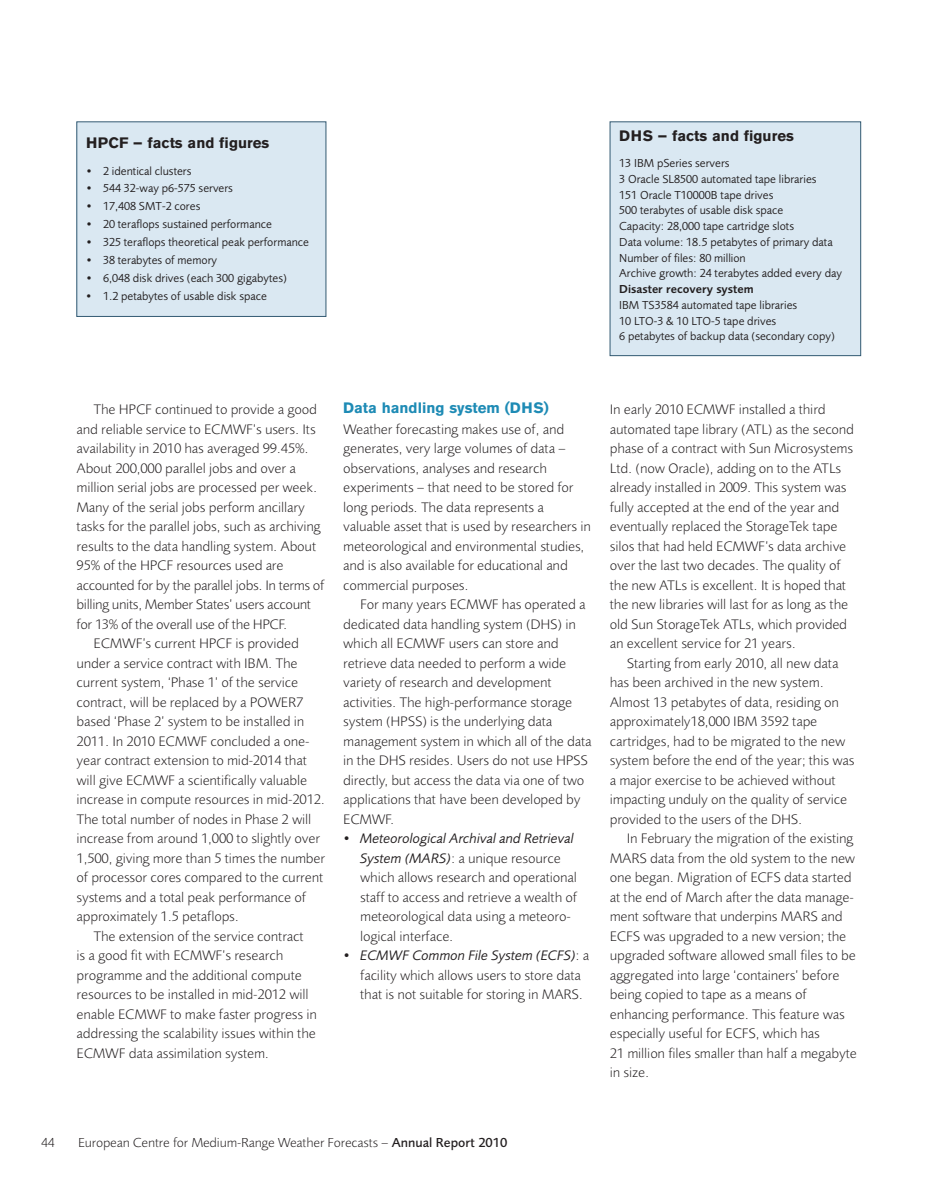
<style>
.page{position:relative;width:936px;height:1191px;background:#fff}
.page>*{position:absolute;margin:0;border:0;box-sizing:border-box;transform-origin:0 0}
.t1{font:700 15px "Akzidenz Grotesk BE";color:#231f20}
.t2{font:700 15px "Akzidenz Grotesk BE";color:#1e8bb5}
.t3{font:300 14.25px/19.5px "Foundry Sans";color:#231f20}
.t4{font:300 13.5px "Foundry Sans";color:#231f20}
.t5{font:12px/15.8px "Foundry Sans";color:#231f20}
.t6{font:600 12px "Foundry Sans";color:#231f20}
.s1{font-weight:400;font-style:italic}
.s2{font-weight:500}
</style>
<div class="page">
<div style="left:610px;top:122px;width:250px;height:234px;background:#dae8f2"></div>
<div style="left:77px;top:122px;width:249px;height:194px;background:#dae8f2"></div>
<p class="t1" style="left:86px;top:134px;width:185px">HPCF – facts and figures</p>
<p class="t5" style="left:86px;top:163px;width:107px">• 2 identical clusters</p>
<p class="t5" style="left:86px;top:181px;width:148px">• 544 32-way p6-575 servers</p>
<p class="t5" style="left:86px;top:199px;width:116px">• 17,408 SMT-2 cores</p>
<p class="t5" style="left:86px;top:216px;width:187px">• 20 teraflops sustained performance</p>
<p class="t5" style="left:86px;top:234px;width:224px">• 325 teraflops theoretical peak performance</p>
<p class="t5" style="left:86px;top:252px;width:133px">• 38 terabytes of memory</p>
<p class="t5" style="left:86px;top:270px;width:202px">• 6,048 disk drives (each 300 gigabytes)</p>
<p class="t5" style="left:86px;top:288px;width:182px">• 1.2 petabytes of usable disk space</p>
<p class="t1" style="left:619px;top:127px;width:176px">DHS – facts and figures</p>
<p class="t5" style="left:619px;top:155px;width:224px">13 IBM pSeries servers<br>3 Oracle SL8500 automated tape libraries<br>151 Oracle T10000B tape drives<br>500 terabytes of usable disk space<br>Capacity: 28,000 tape cartridge slots<br>Data volume: 18.5 petabytes of primary data Number of files: 80 million<br>Archive growth: 24 terabytes added every day</p>
<p class="t6" style="left:619px;top:282px;width:136px">Disaster recovery system</p>
<p class="t5" style="left:619px;top:297px;width:217px">IBM TS3584 automated tape libraries<br>10 LTO-3 &amp; 10 LTO-5 tape drives<br>6 petabytes of backup data (secondary copy)</p>
<p class="t3" style="left:94px;top:400px;width:225px">The HPCF continued to provide a good</p>
<p class="t3" style="left:77px;top:419px;width:240px">and reliable service to ECMWF’s users. Its</p>
<p class="t3" style="left:77px;top:439px;width:233px">availability in 2010 has averaged 99.45%.</p>
<p class="t3" style="left:77px;top:458px;width:221px">About 200,000 parallel jobs and over a</p>
<p class="t3" style="left:77px;top:478px;width:242px">million serial jobs are processed per week.</p>
<p class="t3" style="left:77px;top:497px;width:229px">Many of the serial jobs perform ancillary</p>
<p class="t3" style="left:77px;top:517px;width:245px">tasks for the parallel jobs, such as archiving</p>
<p class="t3" style="left:77px;top:536px;width:241px">results to the data handling system. About</p>
<p class="t3" style="left:77px;top:556px;width:208px">95% of the HPCF resources used are</p>
<p class="t3" style="left:77px;top:575px;width:249px">accounted for by the parallel jobs. In terms of</p>
<p class="t3" style="left:77px;top:595px;width:236px">billing units, Member States’ users account</p>
<p class="t3" style="left:77px;top:614px;width:212px">for 13% of the overall use of the HPCF.</p>
<p class="t3" style="left:94px;top:634px;width:207px">ECMWF’s current HPCF is provided</p>
<p class="t3" style="left:77px;top:653px;width:222px">under a service contract with IBM. The</p>
<p class="t3" style="left:77px;top:673px;width:223px">current system, ‘Phase 1’ of the service</p>
<p class="t3" style="left:77px;top:692px;width:228px">contract, will be replaced by a POWER7</p>
<p class="t3" style="left:77px;top:712px;width:229px">based ‘Phase 2’ system to be installed in</p>
<p class="t3" style="left:77px;top:731px;width:234px">2011. In 2010 ECMWF concluded a one-</p>
<p class="t3" style="left:77px;top:751px;width:232px">year contract extension to mid-2014 that</p>
<p class="t3" style="left:77px;top:770px;width:232px">will give ECMWF a scientifically valuable</p>
<p class="t3" style="left:77px;top:790px;width:250px">increase in compute resources in mid-2012.</p>
<p class="t3" style="left:77px;top:809px;width:236px">The total number of nodes in Phase 2 will</p>
<p class="t3" style="left:77px;top:829px;width:245px">increase from around 1,000 to slightly over</p>
<p class="t3" style="left:77px;top:848px;width:250px">1,500, giving more than 5 times the number</p>
<p class="t3" style="left:77px;top:868px;width:248px">of processor cores compared to the current</p>
<p class="t3" style="left:77px;top:887px;width:231px">systems and a total peak performance of</p>
<p class="t3" style="left:77px;top:907px;width:164px">approximately 1.5 petaflops.</p>
<p class="t3" style="left:94px;top:926px;width:211px">The extension of the service contract</p>
<p class="t3" style="left:77px;top:946px;width:208px">is a good fit with ECMWF’s research</p>
<p class="t3" style="left:77px;top:965px;width:226px">programme and the additional compute</p>
<p class="t3" style="left:77px;top:985px;width:233px">resources to be installed in mid-2012 will</p>
<p class="t3" style="left:77px;top:1004px;width:242px">enable ECMWF to make faster progress in</p>
<p class="t3" style="left:77px;top:1024px;width:241px">addressing the scalability issues within the</p>
<p class="t3" style="left:77px;top:1043px;width:194px">ECMWF data assimilation system.</p>
<p class="t2" style="left:343px;top:399px;width:207px">Data handling system (DHS)</p>
<p class="t3" style="left:343px;top:419px;width:249px">Weather forecasting makes use of, and generates, very large volumes of data – observations, analyses and research experiments – that need to be stored for long periods. The data represents a valuable asset that is used by researchers in meteorological and environmental studies, and is also available for educational and commercial purposes.</p>
<p class="t3" style="left:343px;top:595px;width:250px;text-indent:17px">For many years ECMWF has operated a dedicated data handling system (DHS) in which all ECMWF users can store and retrieve data needed to perform a wide variety of research and development activities. The high-performance storage system (HPSS) is the underlying data management system in which all of the data in the DHS resides. Users do not use HPSS directly, but access the data via one of two applications that have been developed by ECMWF.</p>
<p class="t3" style="left:360px;top:829px;width:218px;text-indent:-17px">• <span class="s1">Meteorological Archival and Retrieval System (MARS)</span>: a unique resource which allows research and operational staff to access and retrieve a wealth of meteorological data using a meteoro&shy;logical interface.</p>
<p class="t3" style="left:360px;top:946px;width:230px;text-indent:-17px">• <span class="s1">ECMWF Common File System (ECFS)</span>: a facility which allows users to store data that is not suitable for storing in MARS.</p>
<p class="t3" style="left:609px;top:400px;width:246px">In early 2010 ECMWF installed a third automated tape library (ATL) as the second phase of a contract with Sun Microsystems Ltd. (now Oracle), adding on to the ATLs already installed in 2009. This system was fully accepted at the end of the year and eventually replaced the StorageTek tape silos that had held ECMWF’s data archive over the last two decades. The quality of the new ATLs is excellent. It is hoped that the new libraries will last for as long as the old Sun StorageTek ATLs, which provided an excellent service for 21 years.</p>
<p class="t3" style="left:609px;top:653px;width:246px;text-indent:17px">Starting from early 2010, all new data has been archived in the new system.<br>Almost 13 petabytes of data, residing on approximately18,000 IBM 3592 tape cartridges, had to be migrated to the new system before the end of the year; this was a major exercise to be achieved without impacting unduly on the quality of service provided to the users of the DHS.</p>
<p class="t3" style="left:609px;top:828px;width:248px;text-indent:17px">In February the migration of the existing MARS data from the old system to the new one began. Migration of ECFS data started at the end of March after the data manage&shy;ment software that underpins MARS and ECFS was upgraded to a new version; the upgraded software allowed small files to be aggregated into large ‘containers’ before being copied to tape as a means of enhancing performance. This feature was especially useful for ECFS, which has<br>21 million files smaller than half a megabyte in size.</p>
<p class="t4" style="left:41px;top:1135px;width:15px">44</p>
<p class="t4" style="left:78px;top:1135px;width:431px">European Centre for Medium-Range Weather Forecasts – <span class="s2">Annual Report 2010</span></p>
</div>
